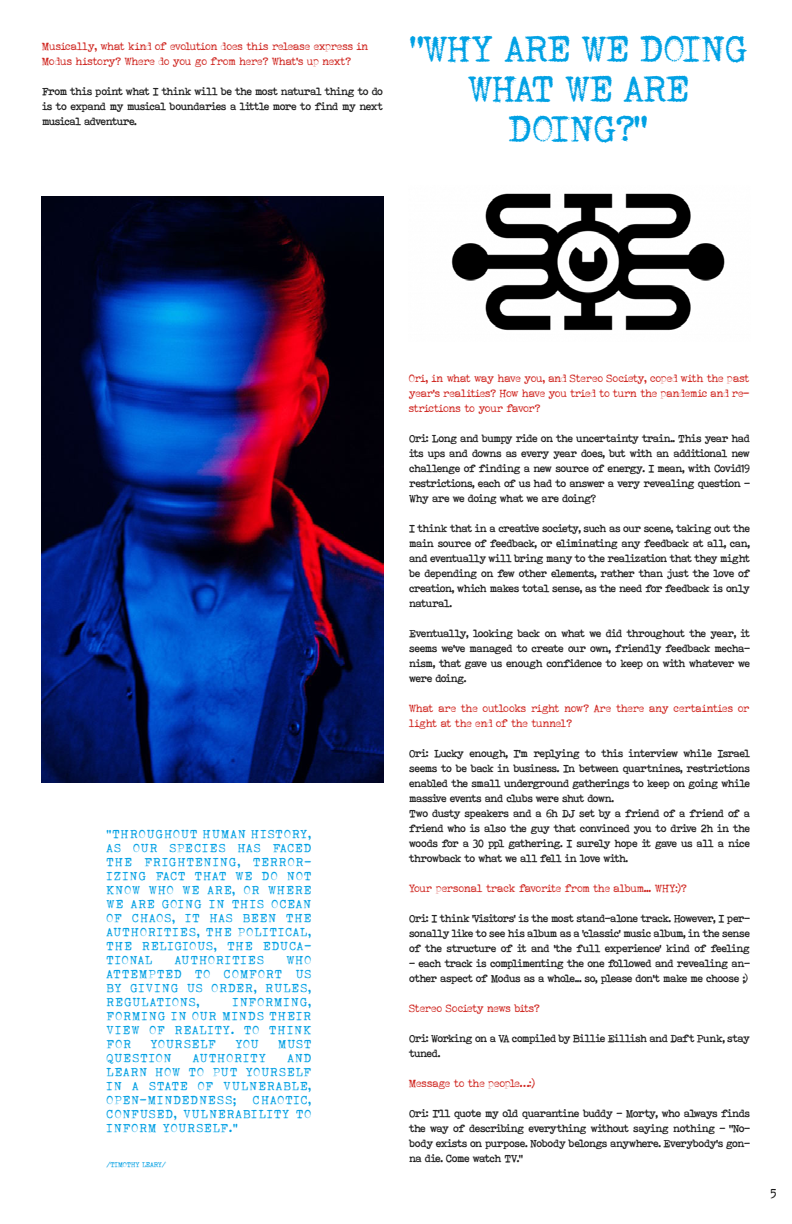
<style>
.page{position:relative;width:792px;height:1224px;background:#fff}
.page>*{position:absolute;margin:0;border:0;box-sizing:border-box;transform-origin:0 0}
.t1{font:37px/40px "Orange Typewriter";letter-spacing:-.085em;color:#00a1e4;text-align:center}
.t2{font:12px/14px "Orange Typewriter";letter-spacing:.03em;color:#009fe3;text-align:justify}
.t3{font:12px "Orange Typewriter";color:#131313}
.t4{font:11px/15px "Bohemian Typewriter";letter-spacing:-.1em;color:#212121;text-align:justify}
.t5{font:11px/15px "Orange Typewriter";letter-spacing:-.1em;color:#cf251f}
.t6{font:7px "Orange Typewriter";letter-spacing:-.08em;color:#009fe3}
</style>
<div class="page">
<img style="left:451px;top:193px;width:274px;height:138px">
<img style="left:42px;top:196px;width:341px;height:587px">
<p class="t5" style="left:42px;top:38px;width:329px">Musically, what kind of evolution does this release express in<br>Modus history? Where do you go from here? What’s up next?</p>
<p class="t4" style="left:42px;top:83px;width:343px">From this point what I think will be the most natural thing to do is to expand my musical boundaries a little more to find my next musical adventure.</p>
<h1 class="t1" style="left:409px;top:28px;width:342px">“WHY ARE WE DOING<br>WHAT WE ARE<br>DOING?”</h1>
<p class="t2" style="left:107px;top:827px;width:207px">“THROUGHOUT HUMAN HISTORY, AS OUR SPECIES HAS FACED THE FRIGHTENING, TERROR-IZING FACT THAT WE DO NOT KNOW WHO WE ARE, OR WHERE WE ARE GOING IN THIS OCEAN OF CHAOS, IT HAS BEEN THE AUTHORITIES, THE POLITICAL, THE RELIGIOUS, THE EDUCA-TIONAL</p>
<p class="t2" style="left:175px;top:953px;width:92px">AUTHORITIES</p>
<p class="t2" style="left:107px;top:953px;width:207px;text-indent:180px">WHO ATTEMPTED TO COMFORT US BY GIVING US ORDER, RULES, REGULATIONS,</p>
<p class="t2" style="left:107px;top:995px;width:207px;text-indent:126px">INFORMING, FORMING IN OUR MINDS THEIR VIEW OF REALITY. TO THINK FOR</p>
<p class="t2" style="left:151px;top:1037px;width:68px">YOURSELF</p>
<p class="t2" style="left:235px;top:1037px;width:26px">YOU</p>
<p class="t2" style="left:278px;top:1037px;width:35px">MUST</p>
<p class="t2" style="left:107px;top:1051px;width:67px">QUESTION</p>
<p class="t2" style="left:193px;top:1051px;width:75px">AUTHORITY</p>
<p class="t2" style="left:107px;top:1051px;width:207px;text-indent:181px">AND LEARN HOW TO PUT YOURSELF IN A STATE OF VULNERABLE, OPEN-MINDEDNESS;</p>
<p class="t2" style="left:107px;top:1093px;width:207px;text-indent:146px">CHAOTIC, CONFUSED, VULNERABILITY TO INFORM YOURSELF.”</p>
<p class="t6" style="left:107px;top:1160px;width:61px">/TIMOTHY LEARY/</p>
<p class="t5" style="left:409px;top:370px;width:343px;text-align:justify">Ori, in what way have you, and Stereo Society, coped with the past year’s realities? How have you tried to turn the pandemic and re&shy;strictions to your favor?</p>
<p class="t4" style="left:409px;top:430px;width:343px">Ori: Long and bumpy ride on the uncertainty train.. This year had its ups and downs as every year does, but with an additional new challenge of finding a new source of energy. I mean, with Covid19 restrictions, each of us had to answer a very revealing question - Why are we doing what we are doing?</p>
<p class="t4" style="left:409px;top:520px;width:343px">I think that in a creative society, such as our scene, taking out the main source of feedback, or eliminating any feedback at all, can, and eventually will bring many to the realization that they might be depending on few other elements, rather than just the love of creation, which makes total sense, as the need for feedback is only natural.</p>
<p class="t4" style="left:409px;top:625px;width:343px">Eventually, looking back on what we did throughout the year, it seems we’ve managed to create our own, friendly feedback mecha&shy;nism, that gave us enough confidence to keep on with whatever we were doing.</p>
<p class="t5" style="left:409px;top:700px;width:343px">What are the outlooks right now? Are there any certainties or light at the end of the tunnel?</p>
<p class="t4" style="left:409px;top:745px;width:343px;text-align:left">Ori: Lucky enough, I’m replying to this interview while Israel seems to be back in business. In between quartnines, restrictions enabled the small underground gatherings to keep on going while massive events and clubs were shut down.<br>Two dusty speakers and a 6h DJ set by a friend of a friend of a friend who is also the guy that convinced you to drive 2h in the woods for a 30 ppl gathering. I surely hope it gave us all a nice throwback to what we all fell in love with.</p>
<p class="t5" style="left:409px;top:880px;width:280px">Your personal track favorite from the album... WHY:)?</p>
<p class="t4" style="left:409px;top:910px;width:343px">Ori: I think ‘Visitors’ is the most stand-alone track. However, I per&shy;sonally like to see his album as a ‘classic’ music album, in the sense of the structure of it and ‘the full experience’ kind of feeling</p>
<p class="t4" style="left:409px;top:955px;width:343px">- each track is complimenting the one followed and revealing an&shy;other aspect of Modus as a whole... so, please don’t make me choose ;)</p>
<p class="t5" style="left:409px;top:1000px;width:133px">Stereo Society news bits?</p>
<p class="t4" style="left:409px;top:1030px;width:343px">Ori: Working on a VA compiled by Billie Eillish and Daft Punk, stay tuned.</p>
<p class="t5" style="left:409px;top:1075px;width:128px">Message to the people…:)</p>
<p class="t4" style="left:409px;top:1105px;width:343px">Ori: I’ll quote my old quarantine buddy - Morty, who always finds the way of describing everything without saying nothing - “No&shy;body exists on purpose. Nobody belongs anywhere. Everybody’s gon&shy;na die. Come watch TV.”</p>
<p class="t3" style="left:771px;top:1186px;width:8px">5</p>
</div>
